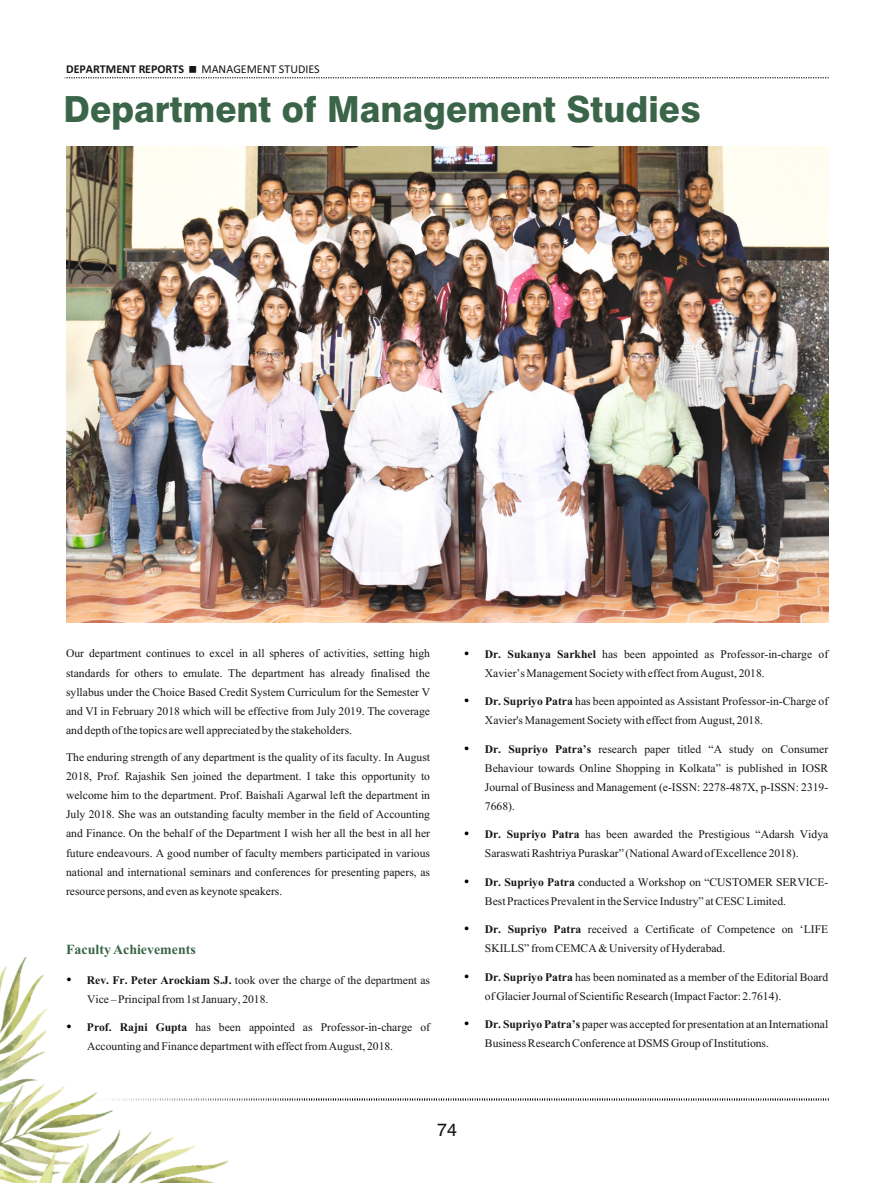
<style>
.page{position:relative;width:893px;height:1183px;background:#fff}
.page>*{position:absolute;margin:0;border:0;box-sizing:border-box;transform-origin:0 0}
.t1{font:800 36px "Swiss 721 BT";color:#3b6548}
.t2{font:700 18px "Kokila";color:#3b6548}
.t3{font:18px "Swiss 721 BT";color:#151616}
.t4{font:15px/19px "Kokila";color:#151616}
.t5{font:700 12px "Calibri";color:#151616}
.t6{font:12px "Calibri";color:#151616}
.s1{font-weight:700}
</style>
<div class="page">
<img style="left:0;top:957px;width:240px;height:225px">
<img style="left:65px;top:1098px;width:764px;height:1px">
<img style="left:66px;top:146px;width:762px;height:476px">
<svg style="left:65px;top:77px;width:764px;height:1px"></svg>
<svg style="left:67px;top:977px;width:4px;height:3px"></svg>
<svg style="left:67px;top:1024px;width:4px;height:4px"></svg>
<p class="t5" style="left:66px;top:64px;width:119px">DEPARTMENT REPORTS</p>
<p class="t6" style="left:201px;top:64px;width:120px">MANAGEMENT STUDIES</p>
<h1 class="t1" style="left:64px;top:95px;width:639px">Department of Management Studies</h1>
<p class="t4" style="left:66px;top:642px;width:365px;text-align:justify">Our department continues to excel in all spheres of activities, setting high standards for others to emulate. The department has already finalised the syllabus under the Choice Based Credit System Curriculum for the Semester V and VI in February 2018 which will be effective from July 2019. The coverage and depth of the topics are well appreciated by the stakeholders.</p>
<p class="t4" style="left:66px;top:746px;width:365px;text-align:justify">The enduring strength of any department is the quality of its faculty. In August 2018, Prof. Rajashik Sen joined the department. I take this opportunity to welcome him to the department. Prof. Baishali Agarwal left the department in July 2018. She was an outstanding faculty member in the field of Accounting and Finance. On the behalf of the Department I wish her all the best in all her future endeavours. A good number of faculty members participated in various national and international seminars and conferences for presenting papers, as resource persons, and even as keynote speakers.</p>
<p class="t2" style="left:66px;top:936px;width:131px">Faculty Achievements</p>
<p class="t4" style="left:87px;top:968px;width:345px"><span class="s1">Rev. Fr. Peter Arockiam S.J.</span> took over the charge of the department as<br>Vice – Principal from 1st January, 2018.</p>
<p class="t4" style="left:87px;top:1016px;width:345px"><span class="s1">Prof. Rajni Gupta</span> has been appointed as Professor-in-charge of<br>Accounting and Finance department with effect from August, 2018.</p>
<p class="t3" style="left:437px;top:1121px;width:21px">74</p>
<p class="t4" style="left:485px;top:643px;width:345px"><span class="s1">Dr. Sukanya Sarkhel</span> has been appointed as Professor-in-charge of<br>Xavier’s Management Society with effect from August, 2018.</p>
<p class="t4" style="left:485px;top:690px;width:345px"><span class="s1">Dr. Supriyo Patra</span>has been appointed as Assistant Professor-in-Charge of<br>Xavier's Management Society with effect from August, 2018.</p>
<p class="t4" style="left:485px;top:738px;width:345px;text-align:justify"><span class="s1">Dr. Supriyo Patra’s</span> research paper titled “A study on Consumer Behaviour towards Online Shopping in Kolkata” is published in IOSR Journal of Business and Management (e-ISSN: 2278-487X, p-ISSN: 2319- 7668).</p>
<p class="t4" style="left:485px;top:823px;width:345px"><span class="s1">Dr. Supriyo Patra</span> has been awarded the Prestigious “Adarsh Vidya<br>Saraswati Rashtriya Puraskar” (National Award of Excellence 2018).</p>
<p class="t4" style="left:485px;top:870px;width:345px"><span class="s1">Dr. Supriyo Patra</span> conducted a Workshop on “CUSTOMER SERVICE-<br>Best Practices Prevalent in the Service Industry” at CESC Limited.</p>
<p class="t4" style="left:485px;top:918px;width:345px"><span class="s1">Dr. Supriyo Patra</span> received a Certificate of Competence on ‘LIFE<br>SKILLS” from CEMCA &amp; University of Hyderabad.</p>
<p class="t4" style="left:485px;top:965px;width:345px"><span class="s1">Dr. Supriyo Patra</span>has been nominated as a member of the Editorial Board of Glacier Journal of Scientific Research (Impact Factor: 2.7614).</p>
<p class="t4" style="left:485px;top:1013px;width:345px"><span class="s1">Dr. Supriyo Patra’s</span>paper was accepted for presentation at an International<br>Business Research Conference at DSMS Group of Institutions.</p>
</div>
